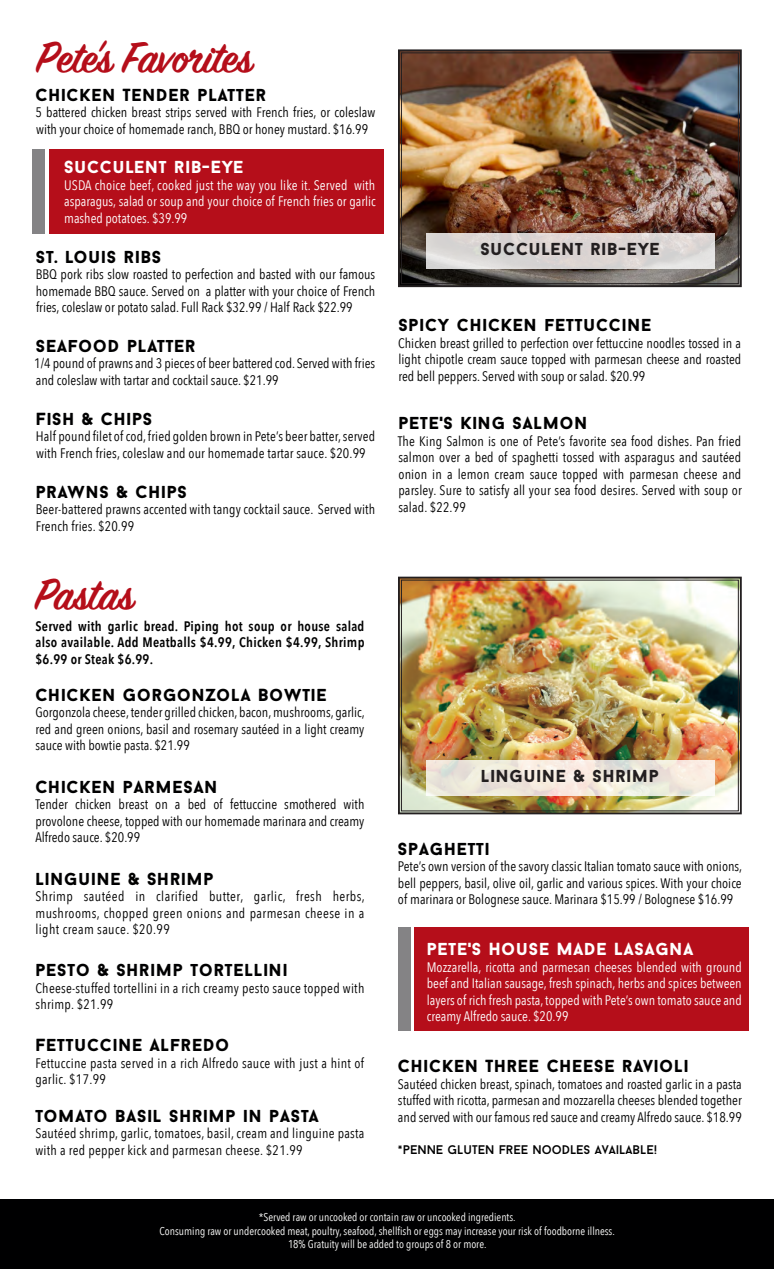
<style>
.page{position:relative;width:774px;height:1269px;background:#fff}
.page>*{position:absolute;margin:0;border:0;box-sizing:border-box;transform-origin:0 0}
.t1{font:600 48.75px "Sign Painter House Script";letter-spacing:-.005em;color:#b50e1a}
.t2{font:900 17.5px "Baron Neue";letter-spacing:.04em;color:#000001}
.t3{font:900 17.5px "Baron Neue";letter-spacing:.04em;color:#fff}
.t4{font:900 17.5px "Baron Neue";letter-spacing:.04em;color:#231f20}
.t5{font:13.75px/16.5px "Avenir Next Condensed";color:#000001;text-align:justify}
.t6{font:13.75px/16.5px "Avenir Next Condensed";color:#fff;text-align:justify}
.t7{font:13.75px/16.5px "Avenir Next Condensed";letter-spacing:.02em;color:#000001}
.t8{font:600 13.75px/16.2px "Avenir Next Condensed";letter-spacing:.02em;color:#000001;text-align:justify}
.t9{font:12.5px "Baron Neue";color:#000001}
.t10{font:11.25px "Avenir Next Condensed";color:#fff}
</style>
<div class="page">
<div style="left:32px;top:150px;width:12px;height:84px;background:#848385"></div>
<div style="left:49px;top:150px;width:334px;height:84px;background:#b50e1a"></div>
<div style="left:398px;top:926px;width:12px;height:104px;background:#848385"></div>
<div style="left:414px;top:926px;width:334px;height:104px;background:#b50e1a"></div>
<img style="left:398px;top:576px;width:344px;height:239px">
<div style="left:401px;top:579px;width:337px;height:232px;border:1px solid #231f20"></div>
<img style="left:398px;top:49px;width:344px;height:239px">
<div style="left:401px;top:53px;width:337px;height:231px;border:1px solid #231f20"></div>
<svg style="left:425px;top:760px;width:288px;height:35px;background:#efe7dc"></svg>
<svg style="left:425px;top:233px;width:288px;height:35px;background:#dbd6d4"></svg>
<div style="left:0;top:1198px;width:773px;height:70px;background:#000001"></div>
<p class="t1" style="left:37px;top:28px;width:217px">Pete’s Favorites</p>
<p class="t2" style="left:35px;top:83px;width:232px">CHICKEN TENDER PLATTER</p>
<p class="t5" style="left:36px;top:103px;width:341px">5 battered chicken breast strips served with French fries, or coleslaw with your choice of homemade ranch, BBQ or honey mustard. $16.99</p>
<p class="t3" style="left:64px;top:156px;width:181px">SUCCULENT RIB-EYE</p>
<p class="t6" style="left:64px;top:176px;width:313px">USDA choice beef, cooked just the way you like it. Served with asparagus, salad or soup and your choice of French fries or garlic mashed potatoes. $39.99</p>
<p class="t2" style="left:36px;top:245px;width:127px">ST. LOUIS RIBS</p>
<p class="t5" style="left:36px;top:265px;width:341px">BBQ pork ribs slow roasted to perfection and basted with our famous homemade BBQ sauce. Served on a platter with your choice of French fries, coleslaw or potato salad. Full Rack $32.99 / Half Rack $22.99</p>
<p class="t2" style="left:36px;top:334px;width:161px">SEAFOOD PLATTER</p>
<p class="t5" style="left:34px;top:355px;width:342px">1/4 pound of prawns and 3 pieces of beer battered cod. Served with fries and coleslaw with tartar and cocktail sauce. $21.99</p>
<p class="t2" style="left:36px;top:407px;width:118px">FISH &amp; CHIPS</p>
<p class="t5" style="left:36px;top:427px;width:341px">Half pound filet of cod, fried golden brown in Pete’s beer batter, served with French fries, coleslaw and our homemade tartar sauce. $20.99</p>
<p class="t2" style="left:36px;top:480px;width:153px">PRAWNS &amp; CHIPS</p>
<p class="t5" style="left:36px;top:500px;width:341px">Beer-battered prawns accented with tangy cocktail sauce. Served with<br>French fries. $20.99</p>
<p class="t1" style="left:35px;top:564px;width:100px">Pastas</p>
<p class="t8" style="left:35px;top:617px;width:330px">Served with garlic bread. Piping hot soup or house salad also available. Add Meatballs $4.99, Chicken $4.99, Shrimp $6.99 or Steak $6.99.</p>
<p class="t2" style="left:35px;top:683px;width:293px">CHICKEN GORGONZOLA BOWTIE</p>
<p class="t5" style="left:35px;top:703px;width:331px">Gorgonzola cheese, tender grilled chicken, bacon, mushrooms, garlic, red and green onions, basil and rosemary sautéed in a light creamy sauce with bowtie pasta. $21.99</p>
<p class="t2" style="left:35px;top:775px;width:183px">CHICKEN PARMESAN</p>
<p class="t5" style="left:35px;top:795px;width:330px">Tender chicken breast on a bed of fettuccine smothered with provolone cheese, topped with our homemade marinara and creamy Alfredo sauce. $20.99</p>
<p class="t2" style="left:35px;top:866px;width:180px">LINGUINE &amp; SHRIMP</p>
<p class="t5" style="left:35px;top:887px;width:331px">Shrimp sautéed in clarified butter, garlic, fresh herbs, mushrooms, chopped green onions and parmesan cheese in a light cream sauce. $20.99</p>
<p class="t2" style="left:35px;top:958px;width:253px">PESTO &amp; SHRIMP TORTELLINI</p>
<p class="t7" style="left:35px;top:978px;width:330px">Cheese-stuffed tortellini in a rich creamy pesto sauce topped with shrimp. $21.99</p>
<p class="t2" style="left:35px;top:1033px;width:195px">FETTUCCINE ALFREDO</p>
<p class="t7" style="left:35px;top:1053px;width:330px">Fettuccine pasta served in a rich Alfredo sauce with just a hint of garlic. $17.99</p>
<p class="t2" style="left:35px;top:1104px;width:285px">TOMATO BASIL SHRIMP IN PASTA</p>
<p class="t7" style="left:35px;top:1124px;width:330px">Sautéed shrimp, garlic, tomatoes, basil, cream and linguine pasta with a red pepper kick and parmesan cheese. $21.99</p>
<p class="t4" style="left:480px;top:237px;width:181px">SUCCULENT RIB-EYE</p>
<p class="t2" style="left:398px;top:313px;width:254px">SPICY CHICKEN FETTUCCINE</p>
<p class="t5" style="left:398px;top:334px;width:344px">Chicken breast grilled to perfection over fettuccine noodles tossed in a light chipotle cream sauce topped with parmesan cheese and roasted red bell peppers. Served with soup or salad. $20.99</p>
<p class="t2" style="left:398px;top:411px;width:190px">PETE'S KING SALMON</p>
<p class="t5" style="left:397px;top:432px;width:345px">The King Salmon is one of Pete’s favorite sea food dishes. Pan fried salmon over a bed of spaghetti tossed with asparagus and sautéed onion in a lemon cream sauce topped with parmesan cheese and parsley. Sure to satisfy all your sea food desires. Served with soup or salad. $22.99</p>
<p class="t4" style="left:480px;top:764px;width:180px">LINGUINE &amp; SHRIMP</p>
<p class="t2" style="left:398px;top:837px;width:93px">SPAGHETTI</p>
<p class="t5" style="left:398px;top:857px;width:345px">Pete’s own version of the savory classic Italian tomato sauce with onions, bell peppers, basil, olive oil, garlic and various spices. With your choice of marinara or Bolognese sauce. Marinara $15.99 / Bolognese $16.99</p>
<p class="t3" style="left:426px;top:937px;width:268px">PETE'S HOUSE MADE LASAGNA</p>
<p class="t6" style="left:426px;top:957px;width:316px">Mozzarella, ricotta and parmesan cheeses blended with ground beef and Italian sausage, fresh spinach, herbs and spices between layers of rich fresh pasta, topped with Pete’s own tomato sauce and creamy Alfredo sauce. $20.99</p>
<p class="t2" style="left:398px;top:1054px;width:292px">CHICKEN THREE CHEESE RAVIOLI</p>
<p class="t5" style="left:398px;top:1074px;width:345px">Sautéed chicken breast, spinach, tomatoes and roasted garlic in a pasta stuffed with ricotta, parmesan and mozzarella cheeses blended together and served with our famous red sauce and creamy Alfredo sauce. $18.99</p>
<p class="t9" style="left:398px;top:1141px;width:260px">*PENNE GLUTEN FREE NOODLES AVAILABLE!</p>
<p class="t10" style="left:259px;top:1207px;width:258px">*Served raw or uncooked or contain raw or uncooked ingredients.</p>
<p class="t10" style="left:159px;top:1220px;width:456px">Consuming raw or undercooked meat, poultry, seafood, shellfish or eggs may increase your risk of foodborne illness.</p>
<p class="t10" style="left:288px;top:1234px;width:200px">18% Gratuity will be added to groups of 8 or more.</p>
</div>
